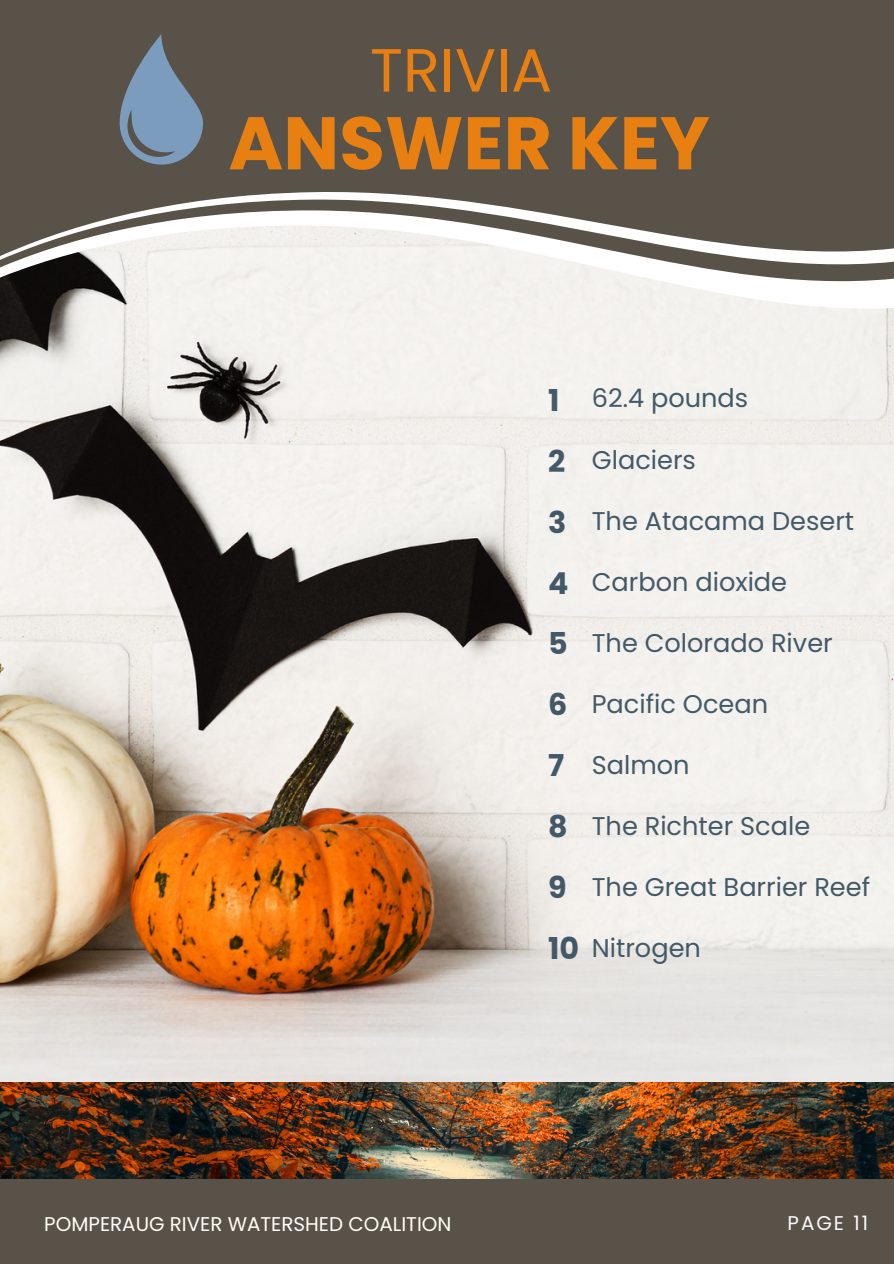
<style>
.page{position:relative;width:894px;height:1264px;background:#fff}
.page>*{position:absolute;margin:0;border:0;box-sizing:border-box;transform-origin:0 0}
.t1{font:700 74.4px "Poppins";color:#e88011}
.t2{font:60.9px "Poppins";color:#e88011}
.t3{font:700 30.15px "Poppins";color:#435967}
.t4{font:25.65px "Poppins";color:#435967}
.t5{font:19.8px "Poppins";color:#fffef5}
.t6{font:19.8px "Poppins";letter-spacing:.1em;color:#fafafa}
</style>
<div class="page">
<div style="left:0;top:1178px;width:893px;height:85px;background:#595249"></div>
<img style="left:0;top:426px;width:893px;height:752px">
<svg style="left:0;top:404px;width:893px;height:22px;background:#dad8d4"></svg>
<svg style="left:0;top:386px;width:893px;height:18px;fill:#f2f1ed"></svg>
<svg style="left:0;top:374px;width:893px;height:12px;fill:#f2f1ed"></svg>
<svg style="left:0;top:0;width:893px;height:374px;fill:#595249"></svg>
<svg style="left:120px;top:34px;width:83px;height:131px;background:#6d7d8c"></svg>
<p class="t2" style="left:370px;top:28px;width:184px">TRIVIA</p>
<p class="t1" style="left:228px;top:91px;width:483px">ANSWER KEY</p>
<p class="t3" style="left:548px;top:379px;width:13px">1</p>
<p class="t3" style="left:548px;top:440px;width:19px">2</p>
<p class="t3" style="left:548px;top:501px;width:20px">3</p>
<p class="t3" style="left:548px;top:562px;width:22px">4</p>
<p class="t3" style="left:548px;top:622px;width:21px">5</p>
<p class="t3" style="left:548px;top:683px;width:21px">6</p>
<p class="t3" style="left:548px;top:744px;width:18px">7</p>
<p class="t3" style="left:548px;top:805px;width:21px">8</p>
<p class="t3" style="left:548px;top:866px;width:20px">9</p>
<p class="t3" style="left:548px;top:926px;width:32px">10</p>
<p class="t4" style="left:591px;top:380px;width:158px">62.4 pounds</p>
<p class="t4" style="left:591px;top:442px;width:106px">Glaciers</p>
<p class="t4" style="left:591px;top:503px;width:264px">The Atacama Desert</p>
<p class="t4" style="left:591px;top:564px;width:197px">Carbon dioxide</p>
<p class="t4" style="left:591px;top:625px;width:242px">The Colorado River</p>
<p class="t4" style="left:591px;top:686px;width:178px">Pacific Ocean</p>
<p class="t4" style="left:591px;top:747px;width:99px">Salmon</p>
<p class="t4" style="left:591px;top:808px;width:220px">The Richter Scale</p>
<p class="t4" style="left:591px;top:869px;width:280px">The Great Barrier Reef</p>
<p class="t4" style="left:591px;top:930px;width:111px">Nitrogen</p>
<p class="t5" style="left:44px;top:1209px;width:408px">POMPERAUG RIVER WATERSHED COALITION</p>
<p class="t6" style="left:787px;top:1208px;width:82px">PAGE 11</p>
</div>
